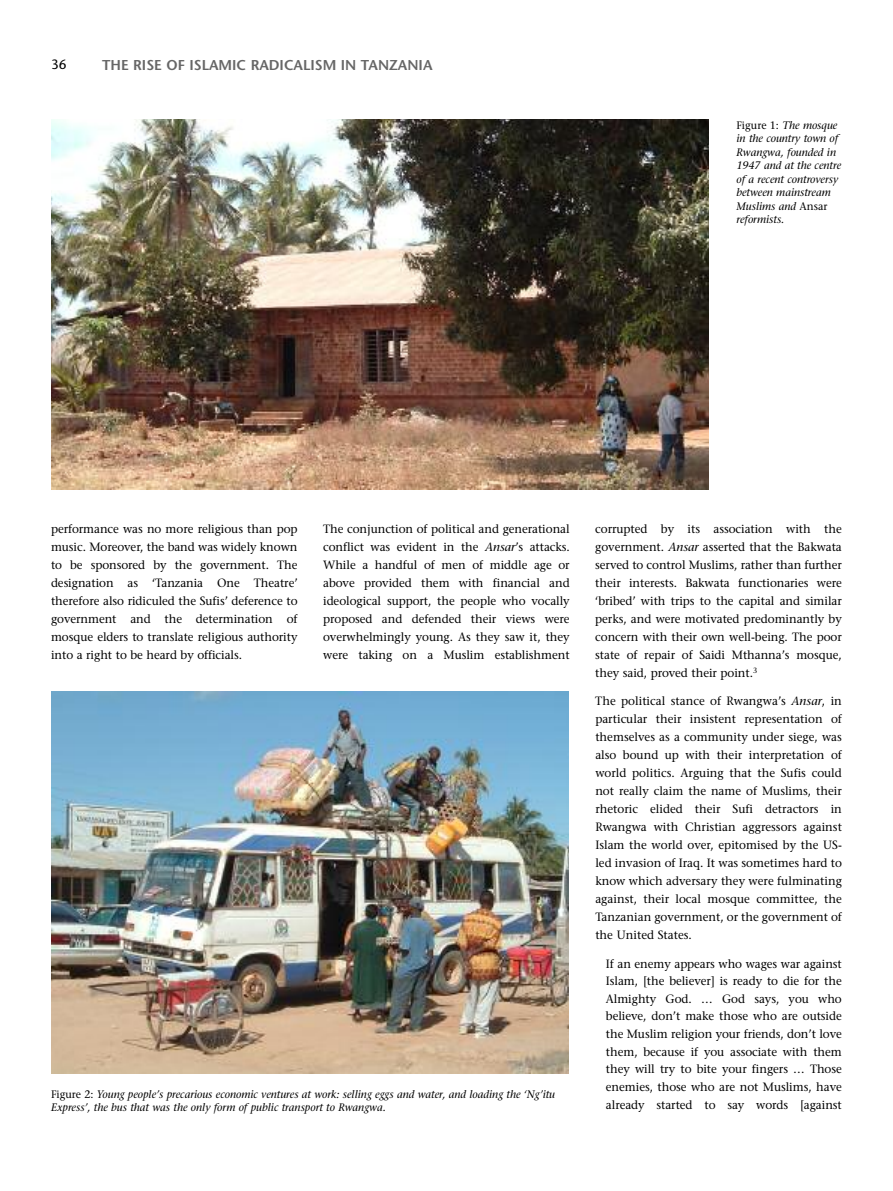
<style>
.page{position:relative;width:893px;height:1191px;background:#fff}
.page>*{position:absolute;margin:0;border:0;box-sizing:border-box;transform-origin:0 0}
.t1{font:600 14.25px "Stone Sans";color:#666}
.t2{font:13.5px "Stone Sans";color:#000}
.t3{font:12px/18px "Stone Serif";letter-spacing:-.005em;color:#000;text-align:justify}
.t4{font:italic 10.8px/13.5px "Stone Serif";color:#000}
.s1{font-style:normal}
.s2{font-style:italic}
</style>
<div class="page">
<img style="left:51px;top:119px;width:658px;height:370px">
<img style="left:51px;top:692px;width:518px;height:381px">
<p class="t2" style="left:51px;top:60px;width:17px">36</p>
<p class="t1" style="left:102px;top:60px;width:332px">THE RISE OF ISLAMIC RADICALISM IN TANZANIA</p>
<p class="t4" style="left:736px;top:119px;width:106px"><span class="s1">Figure 1:</span> The mosque in the country town of<br>Rwangwa, founded in<br>1947 and at the centre of a recent controversy between mainstream<br>Muslims and <span class="s1">Ansar </span>reformists.</p>
<p class="t3" style="left:51px;top:520px;width:248px">performance was no more religious than pop music. Moreover, the band was widely known to be sponsored by the government. The designation as ‘Tanzania One Theatre’ therefore also ridiculed the Sufis’ deference to government and the determination of mosque elders to translate religious authority into a right to be heard by officials.</p>
<p class="t3" style="left:323px;top:520px;width:248px">The conjunction of political and generational conflict was evident in the <span class="s2">Ansar</span>’s attacks.<br>While a handful of men of middle age or above provided them with financial and ideological support, the people who vocally proposed and defended their views were overwhelmingly young. As they saw it, they were taking on a Muslim establishment</p>
<p class="t3" style="left:595px;top:520px;width:248px">corrupted by its association with the government. <span class="s2">Ansar</span> asserted that the Bakwata served to control Muslims, rather than further their interests. Bakwata functionaries were ‘bribed’ with trips to the capital and similar perks, and were motivated predominantly by concern with their own well-being. The poor state of repair of Saidi Mthanna’s mosque, they said, proved their point.<sup>3</sup></p>
<p class="t3" style="left:595px;top:693px;width:248px">The political stance of Rwangwa’s <span class="s2">Ansar</span>, in particular their insistent representation of themselves as a community under siege, was also bound up with their interpretation of world politics. Arguing that the Sufis could not really claim the name of Muslims, their rhetoric elided their Sufi detractors in Rwangwa with Christian aggressors against Islam the world over, epitomised by the US&shy;led invasion of Iraq. It was sometimes hard to know which adversary they were fulminating against, their local mosque committee, the Tanzanian government, or the government of the United States.</p>
<p class="t3" style="left:606px;top:955px;width:237px">If an enemy appears who wages war against Islam, [the believer] is ready to die for the Almighty God. … God says, you who believe, don’t make those who are outside the Muslim religion your friends, don’t love them, because if you associate with them they will try to bite your fingers … Those enemies, those who are not Muslims, have already started to say words [against</p>
<p class="t4" style="left:51px;top:1088px;width:506px"><span class="s1">Figure 2:</span> Young people’s precarious economic ventures at work: selling eggs and water, and loading the ‘Ng’itu<br>Express’, the bus that was the only form of public transport to Rwangwa.</p>
</div>
